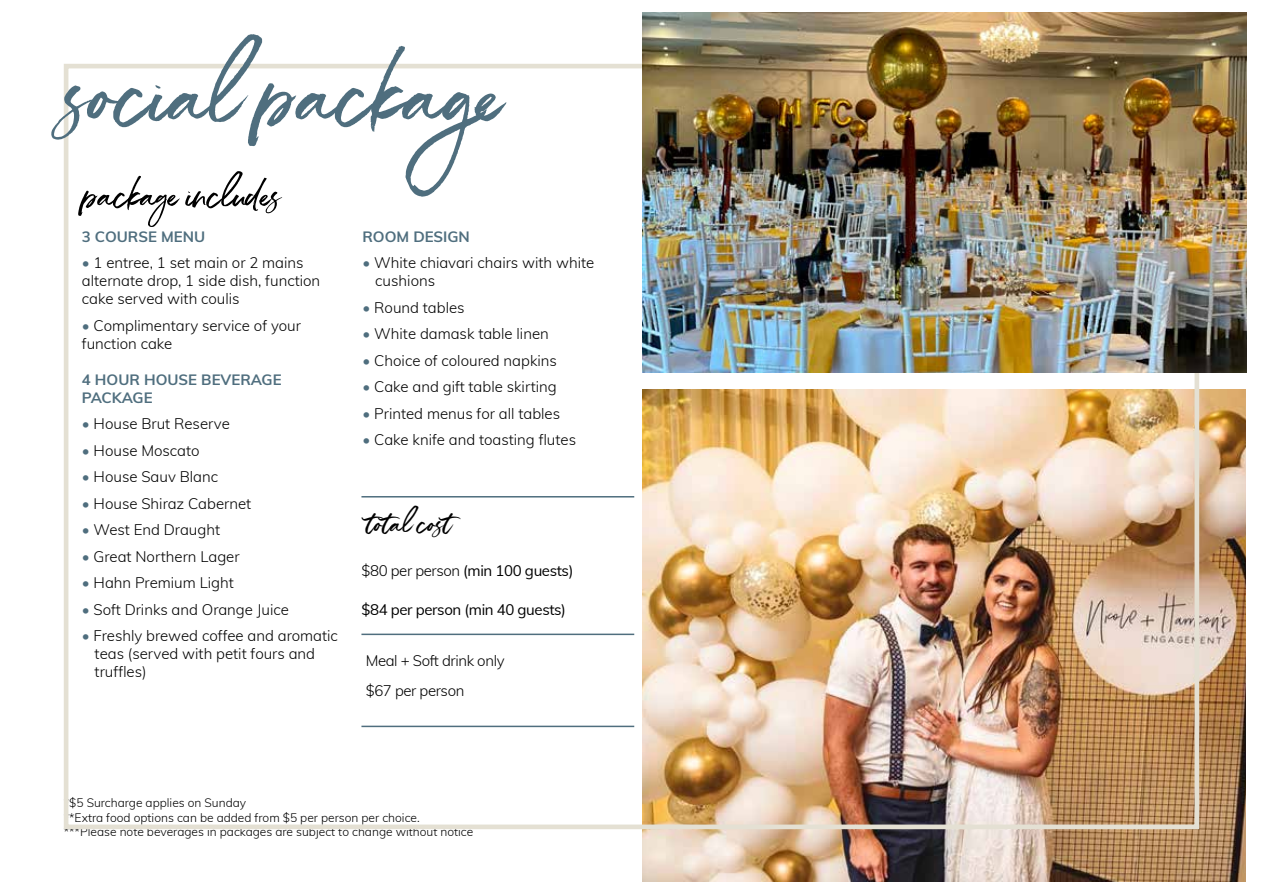
<style>
.page{position:relative;width:1263px;height:893px;background:#fff}
.page>*{position:absolute;margin:0;border:0;box-sizing:border-box;transform-origin:0 0}
.t1{font:150px "Lovestory Solid";color:#4f6e7e}
.t2{font:60px "Lovestory Solid";color:#000}
.t3{font:45px "Lovestory Solid";color:#000}
.t4{font:300 15px/18px "Muli";color:#000}
.t5{font:15px "Muli";letter-spacing:-.025em;color:#000}
.t6{font:700 15px/18px "Muli";color:#4f6e7e}
.t7{font:300 15px/30px "Muli";letter-spacing:-.025em;color:#000}
.t8{font:300 12px/14.4px "Muli";color:#000}
.s1{font-family:"Lovestory ALT Solid"}
.s2{color:#4f6e7e}
.s3{font-weight:300}
</style>
<div class="page">
<hr style="left:361px;top:496px;width:273px;height:1px;background:#4f6e7e">
<hr style="left:361px;top:634px;width:273px;height:1px;background:#4f6e7e">
<img style="left:642px;top:389px;width:604px;height:493px">
<div style="left:64px;top:64px;width:1135px;height:765px;border:5px solid #e4e0d3"></div>
<img style="left:642px;top:13px;width:604px;height:359px">
<hr style="left:361px;top:726px;width:273px;height:1px;background:#4f6e7e">
<h1 class="t1" style="left:64px;top:-24px;width:441px">social package</h1>
<h2 class="t2" style="left:82px;top:148px;width:200px">packa<span class="s1">g</span>e includes</h2>
<p class="t6" style="left:82px;top:226px;width:125px">3 COURSE MENU</p>
<p class="t4" style="left:82px;top:253px;width:240px"><span class="s2">•</span> 1 entree, 1 set main or 2 mains alternate drop, 1 side dish, function cake served with coulis</p>
<p class="t4" style="left:82px;top:316px;width:221px"><span class="s2">•</span> Complimentary service of your function cake</p>
<p class="t6" style="left:82px;top:369px;width:201px">4 HOUR HOUSE BEVERAGE<br>PACKAGE</p>
<p class="t4" style="left:82px;top:414px;width:149px"><span class="s2">•</span> House Brut Reserve</p>
<p class="t4" style="left:82px;top:441px;width:119px"><span class="s2">•</span> House Moscato</p>
<p class="t4" style="left:82px;top:467px;width:138px"><span class="s2">•</span> House Sauv Blanc</p>
<p class="t4" style="left:82px;top:494px;width:171px"><span class="s2">•</span> House Shiraz Cabernet</p>
<p class="t4" style="left:82px;top:520px;width:140px"><span class="s2">•</span> West End Draught</p>
<p class="t4" style="left:82px;top:547px;width:159px"><span class="s2">•</span> Great Northern Lager</p>
<p class="t4" style="left:82px;top:573px;width:153px"><span class="s2">•</span> Hahn Premium Light</p>
<p class="t4" style="left:82px;top:600px;width:209px"><span class="s2">•</span> Soft Drinks and Orange Juice</p>
<p class="t4" style="left:95px;top:626px;width:245px;text-indent:-13px"><span class="s2">•</span> Freshly brewed coffee and aromatic teas (served with petit fours and truffles)</p>
<p class="t6" style="left:362px;top:226px;width:109px">ROOM DESIGN</p>
<p class="t4" style="left:375px;top:253px;width:221px;text-indent:-13px"><span class="s2">•</span> White chiavari chairs with white cushions</p>
<p class="t4" style="left:362px;top:298px;width:104px"><span class="s2">•</span> Round tables</p>
<p class="t4" style="left:362px;top:324px;width:188px"><span class="s2">•</span> White damask table linen</p>
<p class="t4" style="left:362px;top:351px;width:196px"><span class="s2">•</span> Choice of coloured napkins</p>
<p class="t4" style="left:362px;top:377px;width:196px"><span class="s2">•</span> Cake and gift table skirting</p>
<p class="t4" style="left:362px;top:404px;width:199px"><span class="s2">•</span> Printed menus for all tables</p>
<p class="t4" style="left:362px;top:430px;width:215px"><span class="s2">•</span> Cake knife and toasting flutes</p>
<h3 class="t3" style="left:366px;top:489px;width:87px">total cost</h3>
<p class="t5" style="left:361px;top:560px;width:213px"><span class="s3">$80 per person</span> (min 100 guests)</p>
<p class="t5" style="left:361px;top:599px;width:206px">$84 per person (min 40 guests)</p>
<p class="t7" style="left:366px;top:645px;width:140px">Meal + Soft drink only $67 per person</p>
<p class="t8" style="left:64px;top:795px;width:411px">*$5 Surcharge applies on Sunday<br>**Extra food options can be added from $5 per person per choice. ***Please note beverages in packages are subject to change without notice</p>
</div>
